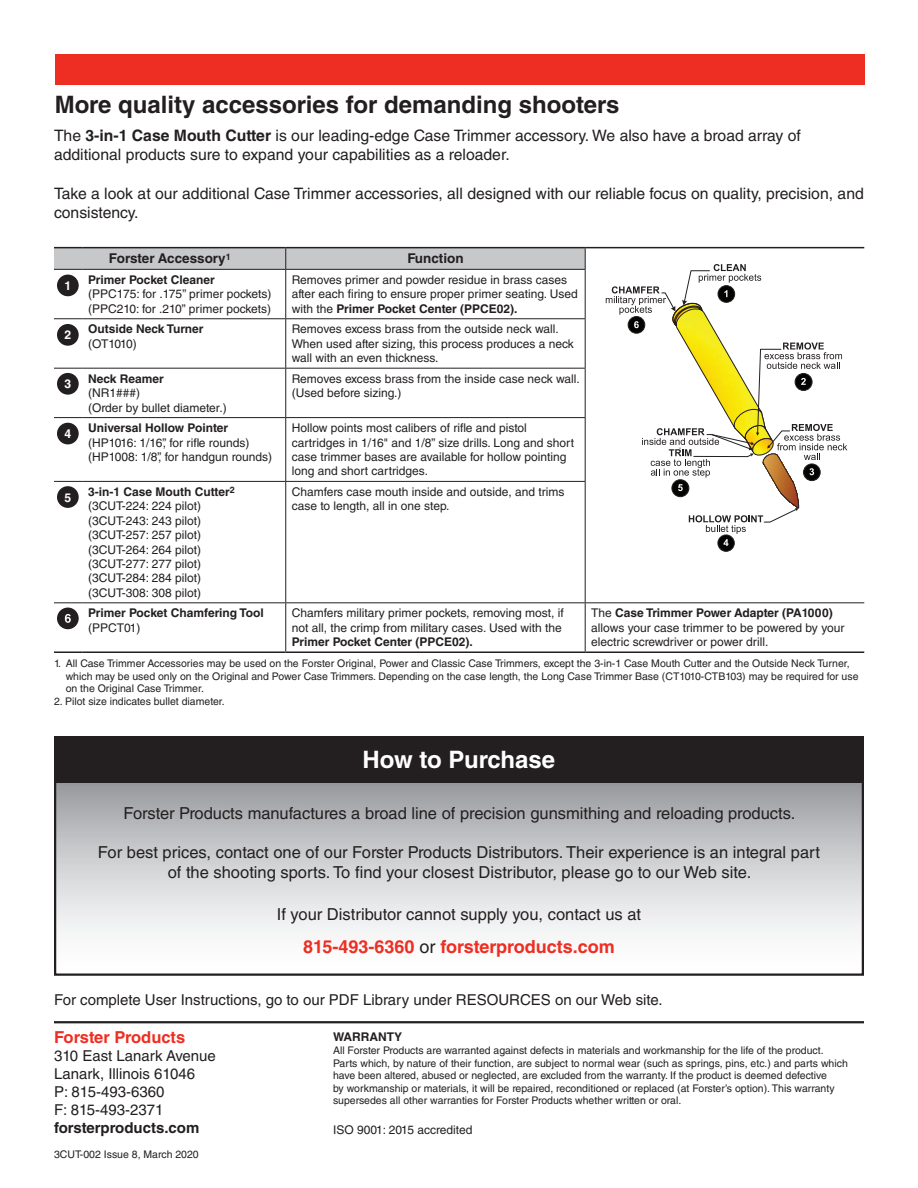
<style>
.page{position:relative;width:918px;height:1188px;background:#fff}
.page>*{position:absolute;margin:0;border:0;box-sizing:border-box;transform-origin:0 0}
.t1{font:700 24px "Helvetica LT Std";color:#231f20}
.t2{font:700 24px "Helvetica LT Std";letter-spacing:-.005em;color:#fff}
.t3{font:700 18px "Helvetica LT Std";color:#ee2e22}
.t4{font:16.5px/19.8px "Helvetica LT Std";color:#231f20;text-align:center}
.t5{font:700 16.5px "Helvetica LT Std";color:#ee2e22}
.t6{font:15.75px/19.5px "Helvetica LT Std";color:#231f20}
.t7{font:15px/18px "Helvetica LT Std";color:#231f20}
.t8{font:700 15px "Helvetica LT Std";color:#231f20}
.t9{font:700 13.5px "Helvetica LT Std";color:#231f20}
.t10{font:700 12.15px "Helvetica LT Std";color:#fff}
.t11{font:12px/14.4px "Helvetica LT Std";color:#231f20}
.t12{font:700 12px "Helvetica LT Std";color:#231f20}
.t13{font:10.5px/12.6px "Helvetica LT Std";color:#231f20}
.s1{font-weight:700}
.s2{font-weight:400;color:#231f20}
</style>
<div class="page">
<div style="left:55px;top:781px;width:808px;height:194px;background:linear-gradient(to bottom,#9ea0a4,#fff)"></div>
<div style="left:54px;top:780px;width:810px;height:196px;border:2px solid #231f20"></div>
<div style="left:54px;top:736px;width:810px;height:47px;background:#231f20"></div>
<hr style="left:285px;top:270px;width:1px;height:48px;background:#231f20">
<hr style="left:585px;top:270px;width:1px;height:48px;background:#231f20">
<svg style="left:54px;top:318px;width:28px;height:1px"></svg>
<hr style="left:82px;top:318px;width:204px;height:1px;background:#231f20">
<hr style="left:286px;top:318px;width:300px;height:1px;background:#231f20">
<hr style="left:285px;top:319px;width:1px;height:49px;background:#231f20">
<hr style="left:585px;top:319px;width:1px;height:49px;background:#231f20">
<svg style="left:54px;top:368px;width:28px;height:1px"></svg>
<hr style="left:82px;top:368px;width:204px;height:1px;background:#231f20">
<hr style="left:286px;top:368px;width:300px;height:1px;background:#231f20">
<hr style="left:285px;top:369px;width:1px;height:48px;background:#231f20">
<hr style="left:585px;top:369px;width:1px;height:48px;background:#231f20">
<svg style="left:54px;top:417px;width:28px;height:1px"></svg>
<hr style="left:82px;top:417px;width:204px;height:1px;background:#231f20">
<hr style="left:286px;top:417px;width:300px;height:1px;background:#231f20">
<hr style="left:285px;top:418px;width:1px;height:63px;background:#231f20">
<hr style="left:585px;top:418px;width:1px;height:63px;background:#231f20">
<svg style="left:54px;top:481px;width:28px;height:1px"></svg>
<hr style="left:82px;top:481px;width:204px;height:1px;background:#231f20">
<hr style="left:286px;top:481px;width:300px;height:1px;background:#231f20">
<hr style="left:285px;top:482px;width:1px;height:120px;background:#231f20">
<hr style="left:585px;top:482px;width:1px;height:120px;background:#231f20">
<svg style="left:54px;top:602px;width:28px;height:1px"></svg>
<hr style="left:82px;top:602px;width:204px;height:1px;background:#231f20">
<hr style="left:286px;top:602px;width:299px;height:1px;background:#231f20">
<hr style="left:285px;top:603px;width:1px;height:48px;background:#231f20">
<hr style="left:585px;top:602px;width:279px;height:1px;background:#231f20">
<hr style="left:585px;top:603px;width:1px;height:48px;background:#231f20">
<svg style="left:54px;top:247px;width:532px;height:23px;background:#bcbcbe"></svg>
<hr style="left:82px;top:247px;width:204px;height:1px;background:#231f20">
<hr style="left:286px;top:247px;width:299px;height:1px;background:#231f20">
<hr style="left:585px;top:247px;width:279px;height:1px;background:#231f20">
<hr style="left:54px;top:651px;width:28px;height:2px;background:#231f20">
<hr style="left:82px;top:651px;width:204px;height:2px;background:#231f20">
<hr style="left:286px;top:651px;width:299px;height:2px;background:#231f20">
<hr style="left:585px;top:651px;width:279px;height:2px;background:#231f20">
<hr style="left:54px;top:1021px;width:810px;height:2px;background:#231f20">
<div style="left:718px;top:535px;width:16px;height:16px;background:#040503;border-radius:50%"></div>
<div style="left:718px;top:535px;width:17px;height:17px;border:1px solid #231f20;border-radius:50%"></div>
<svg style="left:606px;top:264px;width:241px;height:282px"></svg>
<div style="left:57px;top:275px;width:22px;height:21px;background:#231f20;border-radius:50%"></div>
<div style="left:57px;top:324px;width:22px;height:22px;background:#231f20;border-radius:50%"></div>
<div style="left:57px;top:373px;width:22px;height:22px;background:#231f20;border-radius:50%"></div>
<div style="left:57px;top:423px;width:22px;height:21px;background:#231f20;border-radius:50%"></div>
<div style="left:57px;top:486px;width:22px;height:22px;background:#231f20;border-radius:50%"></div>
<div style="left:57px;top:608px;width:22px;height:21px;background:#231f20;border-radius:50%"></div>
<svg style="left:65px;top:614px;width:6px;height:9px"></svg>
<div style="left:55px;top:54px;width:810px;height:30px;background:#ee2e22"></div>
<h1 class="t1" style="left:55px;top:90px;width:566px">More quality accessories for demanding shooters</h1>
<h3 class="t6" style="left:54px;top:125px;width:748px">The <span class="s1">3-in-1 Case Mouth Cutter</span> is our leading-edge Case Trimmer accessory. We also have a broad array of additional products sure to expand your capabilities as a reloader.</h3>
<h3 class="t6" style="left:54px;top:183px;width:811px">Take a look at our additional Case Trimmer accessories, all designed with our reliable focus on quality, precision, and consistency.</h3>
<p class="t10" style="left:64px;top:278px;width:8px">1</p>
<p class="t10" style="left:64px;top:328px;width:8px">2</p>
<p class="t10" style="left:64px;top:377px;width:8px">3</p>
<p class="t10" style="left:64px;top:426px;width:8px">4</p>
<p class="t10" style="left:64px;top:490px;width:8px">5</p>
<p class="t9" style="left:109px;top:250px;width:123px">Forster Accessory<sup>1</sup></p>
<p class="t9" style="left:407px;top:250px;width:58px">Function</p>
<p class="t12" style="left:88px;top:272px;width:128px">Primer Pocket Cleaner</p>
<p class="t11" style="left:88px;top:287px;width:185px">(PPC175: for .175” primer pockets) (PPC210: for .210” primer pockets)</p>
<p class="t11" style="left:292px;top:273px;width:288px">Removes primer and powder residue in brass cases after each firing to ensure proper primer seating. Used with the <span class="s1">Primer Pocket Center (PPCE02).</span></p>
<p class="t12" style="left:88px;top:322px;width:117px">Outside Neck Turner</p>
<p class="t11" style="left:88px;top:336px;width:50px">(OT1010)</p>
<p class="t11" style="left:292px;top:322px;width:284px">Removes excess brass from the outside neck wall.<br>When used after sizing, this process produces a neck wall with an even thickness.</p>
<p class="t12" style="left:88px;top:371px;width:77px">Neck Reamer</p>
<p class="t11" style="left:88px;top:386px;width:140px">(NR1###)<br>(Order by bullet diameter.)</p>
<p class="t11" style="left:292px;top:371px;width:290px">Removes excess brass from the inside case neck wall. (Used before sizing.)</p>
<p class="t12" style="left:88px;top:421px;width:142px">Universal Hollow Pointer</p>
<p class="t11" style="left:88px;top:435px;width:185px">(HP1016: 1/16”, for rifle rounds) (HP1008: 1/8”, for handgun rounds)</p>
<p class="t11" style="left:292px;top:421px;width:284px">Hollow points most calibers of rifle and pistol cartridges in 1/16" and 1/8” size drills. Long and short case trimmer bases are available for hollow pointing long and short cartridges.</p>
<p class="t11" style="left:88px;top:485px;width:148px"><span class="s1">3-in-1 Case Mouth Cutter</span><sup>2 </sup>(3CUT-224: 224 pilot) (3CUT-243: 243 pilot) (3CUT-257: 257 pilot) (3CUT-264: 264 pilot) (3CUT-277: 277 pilot) (3CUT-284: 284 pilot) (3CUT-308: 308 pilot)</p>
<p class="t11" style="left:292px;top:485px;width:274px">Chamfers case mouth inside and outside, and trims case to length, all in one step.</p>
<p class="t12" style="left:88px;top:606px;width:177px">Primer Pocket Chamfering Tool</p>
<p class="t11" style="left:88px;top:620px;width:54px">(PPCT01)</p>
<p class="t11" style="left:292px;top:606px;width:274px">Chamfers military primer pockets, removing most, if not all, the crimp from military cases. Used with the</p>
<p class="t12" style="left:292px;top:635px;width:183px">Primer Pocket Center (PPCE02).</p>
<p class="t11" style="left:591px;top:606px;width:255px">The <span class="s1">Case Trimmer Power Adapter (PA1000) </span>allows your case trimmer to be powered by your electric screwdriver or power drill.</p>
<p class="t13" style="left:66px;top:657px;width:794px;text-indent:-12px">1. All Case Trimmer Accessories may be used on the Forster Original, Power and Classic Case Trimmers, except the 3-in-1 Case Mouth Cutter and the Outside Neck Turner, which may be used only on the Original and Power Case Trimmers. Depending on the case length, the Long Case Trimmer Base (CT1010-CTB103) may be required for use on the Original Case Trimmer.</p>
<p class="t13" style="left:54px;top:695px;width:172px">2. Pilot size indicates bullet diameter.</p>
<h1 class="t2" style="left:363px;top:745px;width:194px">How to Purchase</h1>
<h3 class="t4" style="left:124px;top:803px;width:673px">Forster Products manufactures a broad line of precision gunsmithing and reloading products.</h3>
<h3 class="t4" style="left:98px;top:843px;width:724px">For best prices, contact one of our Forster Products Distributors. Their experience is an integral part of the shooting sports. To find your closest Distributor, please go to our Web site.</h3>
<h3 class="t4" style="left:277px;top:904px;width:366px">If your Distributor cannot supply you, contact us at</h3>
<h2 class="t3" style="left:303px;top:936px;width:313px">815-493-6360 <span class="s2">or</span> forsterproducts.com</h2>
<p class="t7" style="left:54px;top:991px;width:610px">For complete User Instructions, go to our PDF Library under RESOURCES on our Web site.</p>
<h3 class="t5" style="left:54px;top:1027px;width:133px">Forster Products</h3>
<p class="t7" style="left:54px;top:1047px;width:163px">310 East Lanark Avenue<br>Lanark, Illinois 61046<br>P: 815-493-6360<br>F: 815-493-2371</p>
<p class="t8" style="left:54px;top:1119px;width:147px">forsterproducts.com</p>
<p class="t13" style="left:54px;top:1148px;width:146px">3CUT-002 Issue 8, March 2020</p>
<p class="t12" style="left:333px;top:1030px;width:71px">WARRANTY</p>
<p class="t13" style="left:333px;top:1044px;width:516px">All Forster Products are warranted against defects in materials and workmanship for the life of the product.<br>Parts which, by nature of their function, are subject to normal wear (such as springs, pins, etc.) and parts which have been altered, abused or neglected, are excluded from the warranty. If the product is deemed defective<br>by workmanship or materials, it will be repaired, reconditioned or replaced (at Forster’s option). This warranty supersedes all other warranties for Forster Products whether written or oral.</p>
<p class="t11" style="left:333px;top:1122px;width:141px">ISO 9001: 2015 accredited</p>
</div>
